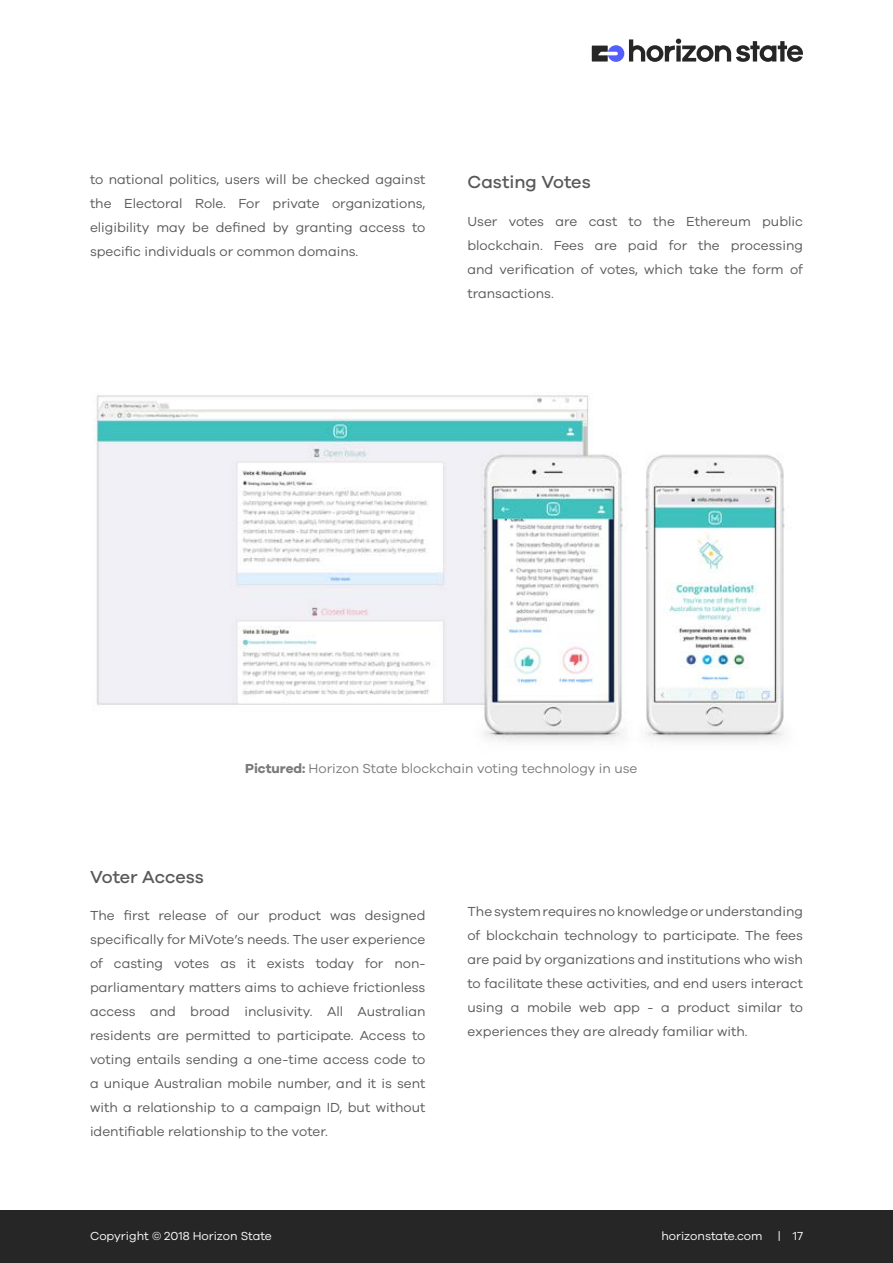
<style>
.page{position:relative;width:893px;height:1263px;background:#fff}
.page>*{position:absolute;margin:0;border:0;box-sizing:border-box;transform-origin:0 0}
.Heading_3{font:500 18px "Galano Grotesque";color:#58595b}
.Body{font:13.5px/24px "Galano Grotesque";color:#58595b;text-align:justify}
.t1{font:12px "Galano Grotesque";color:#fff}
.s1{font-weight:700}
</style>
<div class="page">
<div style="left:0;top:1210px;width:893px;height:53px;background:#262626"></div>
<svg style="left:592px;top:39px;width:211px;height:23px"></svg>
<img style="left:94px;top:394px;width:691px;height:347px">
<p class="Body" style="left:90px;top:167px;width:337px">to national politics, users will be checked against the Electoral Role. For private organizations, eligibility may be defined by granting access to specific individuals or common domains.</p>
<p class="Heading_3" style="left:467px;top:171px;width:125px">Casting Votes</p>
<p class="Body" style="left:467px;top:209px;width:337px">User votes are cast to the Ethereum public blockchain. Fees are paid for the processing and verification of votes, which take the form of transactions.</p>
<p class="Body" style="left:245px;top:756px;width:394px"><span class="s1">Pictured:</span> Horizon State blockchain voting technology in use</p>
<p class="Heading_3" style="left:90px;top:866px;width:115px">Voter Access</p>
<p class="Body" style="left:90px;top:903px;width:337px">The first release of our product was designed specifically for MiVote’s needs. The user experience of casting votes as it exists today for non&shy;parliamentary matters aims to achieve frictionless access and broad inclusivity. All Australian residents are permitted to participate. Access to voting entails sending a one-time access code to a unique Australian mobile number, and it is sent with a relationship to a campaign ID, but without identifiable relationship to the voter.</p>
<p class="Body" style="left:467px;top:898px;width:337px">The system requires no knowledge or understanding of blockchain technology to participate. The fees are paid by organizations and institutions who wish to facilitate these activities, and end users interact using a mobile web app - a product similar to experiences they are already familiar with.</p>
<p class="t1" style="left:90px;top:1229px;width:183px">Copyright © 2018 Horizon State</p>
<p class="t1" style="left:661px;top:1229px;width:103px">horizonstate.com</p>
<p class="t1" style="left:778px;top:1229px;width:27px">| 17</p>
</div>
